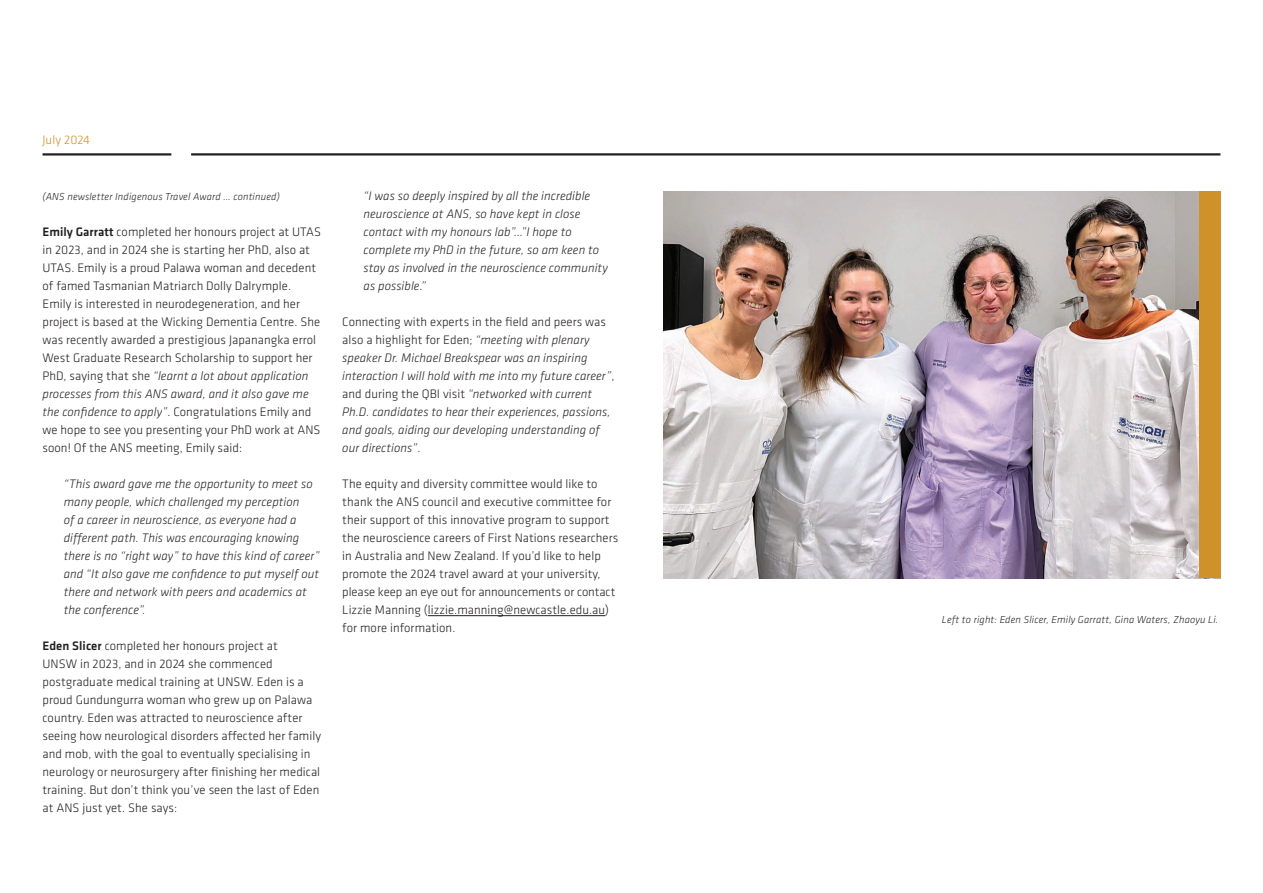
<style>
.page{position:relative;width:1263px;height:893px;background:#fff}
.page>*{position:absolute;margin:0;border:0;box-sizing:border-box;transform-origin:0 0}
.ANS_body{font:300 12.75px/18px "Klavika Basic";letter-spacing:.005em;color:#231f20}
.ANS_body-2{font:italic 300 12.75px/18px "Klavika Basic";letter-spacing:.005em;color:#231f20}
.t1{font:300 12.75px "Klavika Basic";letter-spacing:.01em;color:#cf922b}
.ANS_caption{font:italic 300 10.5px "Klavika Basic";letter-spacing:.015em;color:#231f20}
.ANS_body-3{font:italic 300 10.5px "Klavika Basic";letter-spacing:.015em;color:#231f20}
.s1{font-weight:500}
.s2{font-style:italic}
.s3{font-style:normal}
</style>
<div class="page">
<hr style="left:43px;top:153px;width:128px;height:3px;background:#231f20">
<hr style="left:428px;top:615px;width:177px;height:1px;background:#231f20">
<hr style="left:191px;top:153px;width:1029px;height:3px;background:#231f20">
<img style="left:663px;top:191px;width:536px;height:387px">
<div style="left:1199px;top:191px;width:21px;height:387px;background:#cf922b"></div>
<p class="t1" style="left:43px;top:132px;width:49px">July 2024</p>
<p class="ANS_body-3" style="left:43px;top:191px;width:239px">(ANS newsletter Indigenous Travel Award … continued)</p>
<p class="ANS_body" style="left:43px;top:223px;width:280px"><span class="s1">Emily Garratt</span> completed her honours project at UTAS in 2023, and in 2024 she is starting her PhD, also at UTAS. Emily is a proud Palawa woman and decedent of famed Tasmanian Matriarch Dolly Dalrymple.<br>Emily is interested in neurodegeneration, and her project is based at the Wicking Dementia Centre. She was recently awarded a prestigious Japanangka errol West Graduate Research Scholarship to support her PhD, saying that she <span class="s2">“learnt a lot about application processes from this ANS award, and it also gave me the confidence to apply”</span>. Congratulations Emily and we hope to see you presenting your PhD work at ANS soon! Of the ANS meeting, Emily said:</p>
<p class="ANS_body-2" style="left:64px;top:475px;width:258px">“This award gave me the opportunity to meet so many people, which challenged my perception<br>of a career in neuroscience, as everyone had a different path. This was encouraging knowing there is no “right way” to have this kind of career” and “It also gave me confidence to put myself out there and network with peers and academics at the conference”.</p>
<p class="ANS_body" style="left:43px;top:637px;width:280px"><span class="s1">Eden Slicer</span> completed her honours project at<br>UNSW in 2023, and in 2024 she commenced postgraduate medical training at UNSW. Eden is a proud Gundungurra woman who grew up on Palawa country. Eden was attracted to neuroscience after seeing how neurological disorders affected her family and mob, with the goal to eventually specialising in neurology or neurosurgery after finishing her medical training. But don’t think you’ve seen the last of Eden at ANS just yet. She says:</p>
<p class="ANS_body-2" style="left:364px;top:187px;width:246px">“I was so deeply inspired by all the incredible neuroscience at ANS, so have kept in close contact with my honours lab”…”I hope to complete my PhD in the future, so am keen to stay as involved in the neuroscience community as possible.”</p>
<p class="ANS_body-2" style="left:342px;top:313px;width:274px"><span class="s3">Connecting with experts in the field and peers was also a highlight for Eden;</span> “meeting with plenary speaker Dr. Michael Breakspear was an inspiring interaction I will hold with me into my future career”<span class="s3">, and during the QBI visit</span> “networked with current Ph.D. candidates to hear their experiences, passions, and goals, aiding our developing understanding of our directions”<span class="s3">.</span></p>
<p class="ANS_body" style="left:342px;top:475px;width:277px">The equity and diversity committee would like to thank the ANS council and executive committee for their support of this innovative program to support the neuroscience careers of First Nations researchers in Australia and New Zealand. If you’d like to help promote the 2024 travel award at your university, please keep an eye out for announcements or contact Lizzie Manning (lizzie.manning@newcastle.edu.au) for more information.</p>
<p class="ANS_caption" style="left:942px;top:614px;width:278px">Left to right: Eden Slicer, Emily Garratt, Gina Waters, Zhaoyu Li.</p>
</div>
